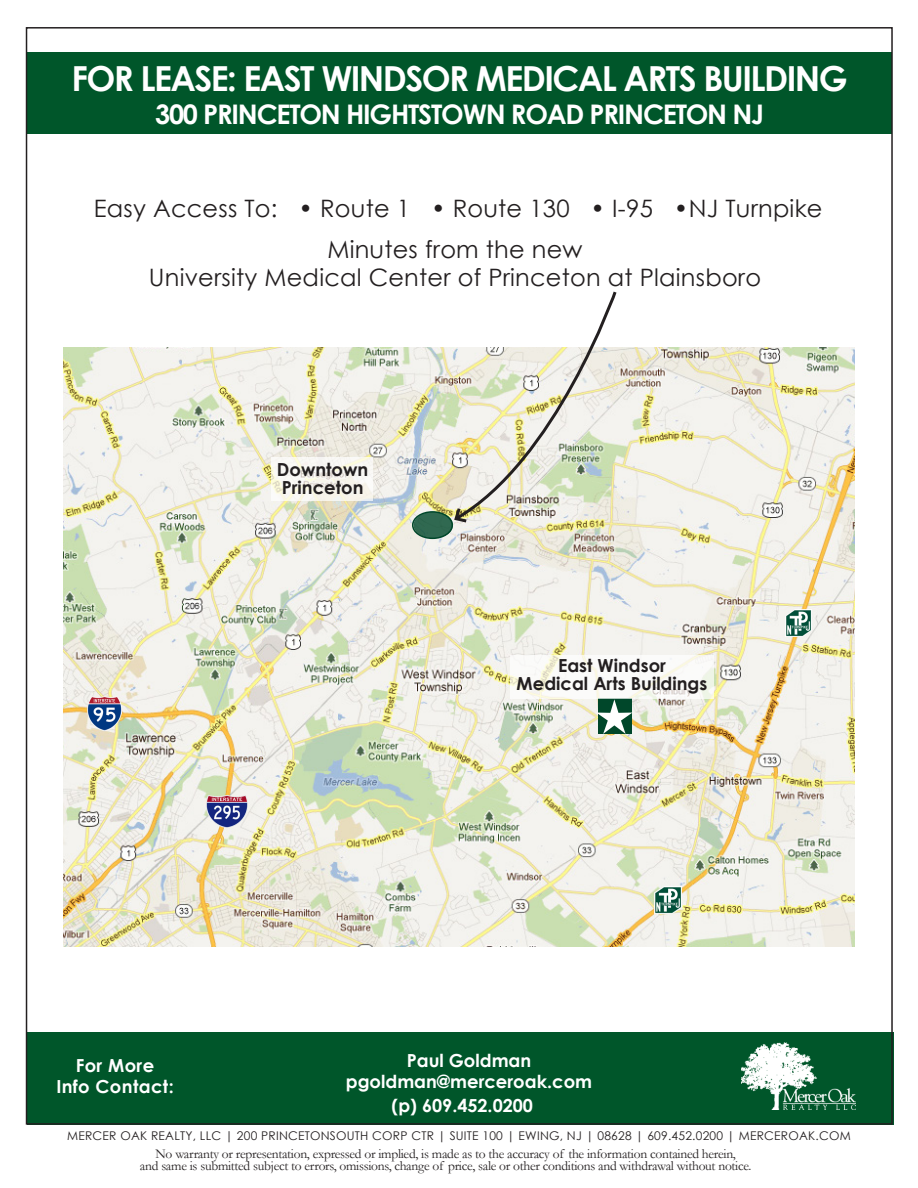
<style>
.page{position:relative;width:918px;height:1188px;background:#fff}
.page>*{position:absolute;margin:0;border:0;box-sizing:border-box;transform-origin:0 0}
.t1{font:700 34.5px "Century Gothic";letter-spacing:-.045em;color:#fff}
.t2{font:700 27px "Century Gothic";letter-spacing:-.045em;color:#fff}
.t3{font:24px "Century Gothic";letter-spacing:.01em;color:#231f20}
.t4{font:700 18px "Century Gothic";color:#fff}
.t5{font:700 18px "Century Gothic";color:#231f20}
.t6{font:700 18px "Century Gothic";letter-spacing:.02em;color:#fff}
.t7{font:13.5px "Garamond";letter-spacing:-.02em;color:#231f20}
.t8{font:12px "Century Gothic";letter-spacing:.02em;color:#231f20}
</style>
<div class="page">
<div style="left:27px;top:1032px;width:866px;height:93px;background:#00562a"></div>
<img style="left:741px;top:1042px;width:114px;height:68px">
<img style="left:63px;top:347px;width:792px;height:600px">
<img style="left:88px;top:697px;width:34px;height:33px">
<img style="left:207px;top:795px;width:40px;height:33px">
<img style="left:785px;top:609px;width:26px;height:27px">
<img style="left:655px;top:887px;width:26px;height:27px">
<div style="left:413px;top:512px;width:40px;height:26px;background:#306951;border-radius:50%"></div>
<svg style="left:452px;top:291px;width:166px;height:234px"></svg>
<div style="left:26px;top:52px;width:866px;height:82px;background:#00562a"></div>
<div style="left:598px;top:698px;width:34px;height:36px;background:#b2c7be"></div>
<svg style="left:596px;top:699px;width:37px;height:35px"></svg>
<svg style="left:271px;top:458px;width:102px;height:43px;fill:#f8f6f1"></svg>
<svg style="left:510px;top:655px;width:204px;height:43px"></svg>
<div style="left:412px;top:511px;width:41px;height:28px;border:2px solid #00472a;border-radius:50%"></div>
<p class="t1" style="left:72px;top:52px;width:778px">FOR LEASE: EAST WINDSOR MEDICAL ARTS BUILDING</p>
<p class="t2" style="left:155px;top:94px;width:610px">300 PRINCETON HIGHTSTOWN ROAD PRINCETON NJ</p>
<p class="t3" style="left:94px;top:192px;width:730px">Easy Access To: • Route 1 • Route 130 • I-95 •NJ Turnpike</p>
<p class="t3" style="left:327px;top:233px;width:257px">Minutes from the new</p>
<p class="t3" style="left:149px;top:260px;width:614px">University Medical Center of Princeton at Plainsboro</p>
<p class="t5" style="left:277px;top:456px;width:93px">Downtown</p>
<p class="t5" style="left:282px;top:474px;width:83px">Princeton</p>
<p class="t5" style="left:558px;top:652px;width:110px">East Windsor</p>
<p class="t5" style="left:517px;top:670px;width:192px">Medical Arts Buildings</p>
<p class="t4" style="left:76px;top:1051px;width:80px">For More</p>
<p class="t6" style="left:56px;top:1073px;width:119px">Info Contact:</p>
<p class="t4" style="left:407px;top:1046px;width:126px">Paul Goldman</p>
<p class="t4" style="left:346px;top:1068px;width:248px">pgoldman@merceroak.com</p>
<p class="t4" style="left:392px;top:1092px;width:143px">(p) 609.452.0200</p>
<p class="t8" style="left:67px;top:1127px;width:785px">MERCER OAK REALTY, LLC | 200 PRINCETONSOUTH CORP CTR | SUITE 100 | EWING, NJ | 08628 | 609.452.0200 | MERCEROAK.COM</p>
<p class="t7" style="left:156px;top:1145px;width:582px">No warranty or representation, expressed or implied, is made as to the accuracy of the information contained herein,</p>
<p class="t7" style="left:140px;top:1157px;width:613px">and same is submitted subject to errors, omissions, change of price, sale or other conditions and withdrawal without notice.</p>
</div>
